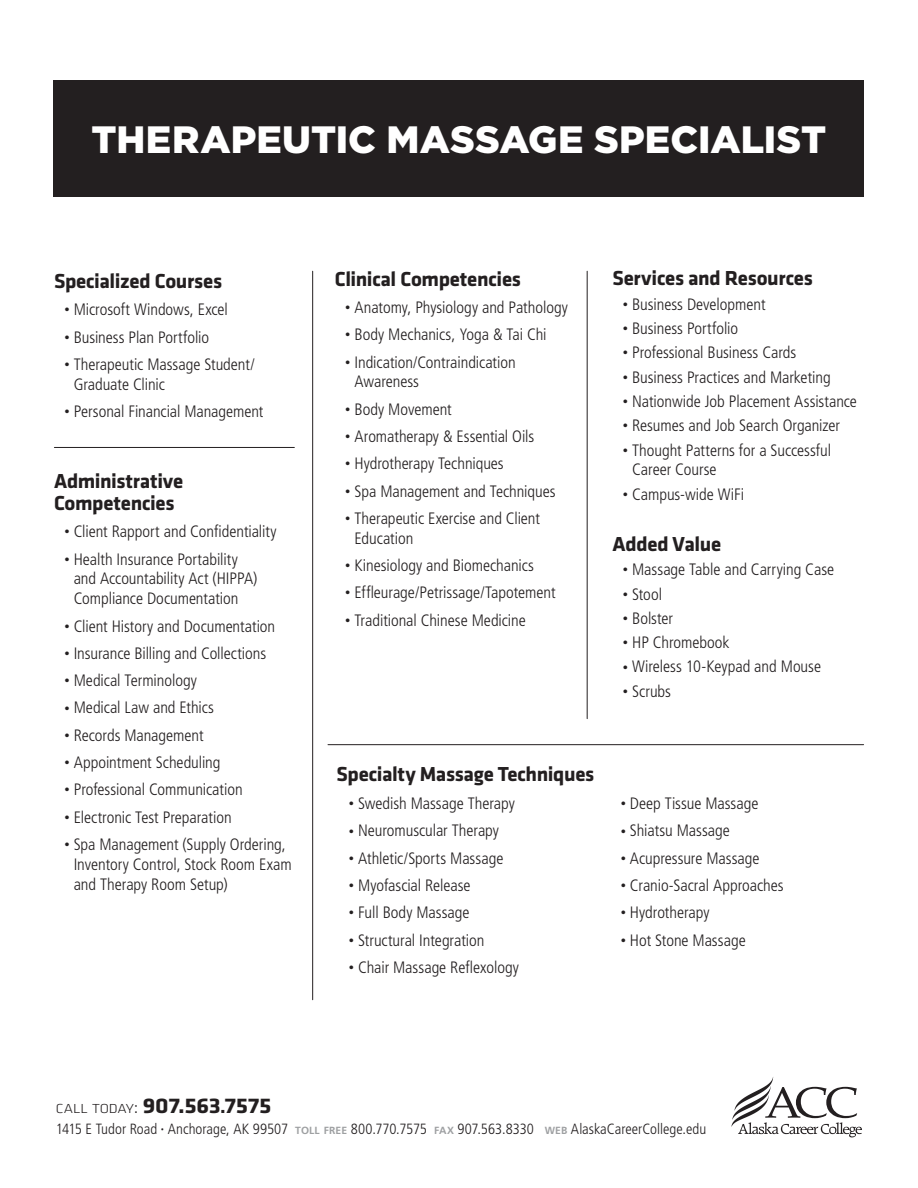
<style>
.page{position:relative;width:918px;height:1188px;background:#fff}
.page>*{position:absolute;margin:0;border:0;box-sizing:border-box;transform-origin:0 0}
.t1{font:900 38.1px "Gotham";color:#fff}
.t2{font:700 22.05px "Klavika";letter-spacing:-.01em;color:#231f20;scale:1.11 1}
.t3{font:700 21px/22.5px "Klavika";letter-spacing:-.015em;color:#231f20}
.t4{font:300 condensed 16.5px/19.8px "Frutiger LT Std";letter-spacing:-.005em;color:#231f20}
.t5{font:300 condensed 14.85px "Frutiger LT Std";color:#231f20}
.s1{font-size:10.5px}
.s2{font-weight:300;font-size:13.5px}
.s3{font-weight:300;font-size:19.35px}
.s4{font-size:18.45px}
.s5{font-family:"Centuma";font-stretch:normal;font-size:10.05px}
.s6{font-weight:700;font-stretch:normal;font-size:10.35px;color:#9ea0a2}
</style>
<div class="page">
<div style="left:54px;top:80px;width:810px;height:117px;background:#231f20"></div>
<svg style="left:731px;top:1077px;width:131px;height:60px"></svg>
<hr style="left:587px;top:271px;width:1px;height:448px;background:#231f20">
<hr style="left:312px;top:271px;width:1px;height:729px;background:#231f20">
<hr style="left:54px;top:447px;width:240px;height:1px;background:#231f20">
<hr style="left:328px;top:744px;width:536px;height:1px;background:#231f20">
<p class="t1" style="left:92px;top:117px;width:736px">THERAPEUTIC MASSAGE SPECIALIST</p>
<p class="t3" style="left:54px;top:270px;width:170px">Specialized Courses</p>
<p class="t4" style="left:64px;top:300px;width:165px"><span class="s1">•</span> Microsoft Windows, Excel</p>
<p class="t4" style="left:64px;top:327px;width:146px"><span class="s1">•</span> Business Plan Portfolio</p>
<p class="t4" style="left:74px;top:354px;width:183px;text-indent:-9px"><span class="s1">•</span> Therapeutic Massage Student/<br>Graduate Clinic</p>
<p class="t4" style="left:64px;top:402px;width:201px"><span class="s1">•</span> Personal Financial Management</p>
<p class="t3" style="left:54px;top:469px;width:131px">Administrative<br>Competencies</p>
<p class="t4" style="left:64px;top:522px;width:214px"><span class="s1">•</span> Client Rapport and Confidentiality</p>
<p class="t4" style="left:74px;top:549px;width:185px;text-indent:-9px"><span class="s1">•</span> Health Insurance Portability and Accountability Act (HIPPA)<br>Compliance Documentation</p>
<p class="t4" style="left:64px;top:616px;width:212px"><span class="s1">•</span> Client History and Documentation</p>
<p class="t4" style="left:64px;top:643px;width:203px"><span class="s1">•</span> Insurance Billing and Collections</p>
<p class="t4" style="left:64px;top:671px;width:134px"><span class="s1">•</span> Medical Terminology</p>
<p class="t4" style="left:64px;top:698px;width:151px"><span class="s1">•</span> Medical Law and Ethics</p>
<p class="t4" style="left:64px;top:725px;width:141px"><span class="s1">•</span> Records Management</p>
<p class="t4" style="left:64px;top:753px;width:158px"><span class="s1">•</span> Appointment Scheduling</p>
<p class="t4" style="left:64px;top:780px;width:180px"><span class="s1">•</span> Professional Communication</p>
<p class="t4" style="left:64px;top:807px;width:169px"><span class="s1">•</span> Electronic Test Preparation</p>
<p class="t4" style="left:74px;top:835px;width:220px;text-indent:-9px"><span class="s1">•</span> Spa Management (Supply Ordering,<br>Inventory Control, Stock Room Exam and Therapy Room Setup)</p>
<p class="t3" style="left:335px;top:267px;width:188px">Clinical Competencies</p>
<p class="t4" style="left:345px;top:298px;width:224px"><span class="s1">•</span> Anatomy, Physiology and Pathology</p>
<p class="t4" style="left:345px;top:325px;width:203px"><span class="s1">•</span> Body Mechanics, Yoga &amp; Tai Chi</p>
<p class="t4" style="left:355px;top:352px;width:163px;text-indent:-9px"><span class="s1">•</span> Indication/Contraindication<br>Awareness</p>
<p class="t4" style="left:345px;top:399px;width:108px"><span class="s1">•</span> Body Movement</p>
<p class="t4" style="left:345px;top:427px;width:191px"><span class="s1">•</span> Aromatherapy &amp; Essential Oils</p>
<p class="t4" style="left:345px;top:454px;width:160px"><span class="s1">•</span> Hydrotherapy Techniques</p>
<p class="t4" style="left:345px;top:481px;width:212px"><span class="s1">•</span> Spa Management and Techniques</p>
<p class="t4" style="left:355px;top:508px;width:187px;text-indent:-9px"><span class="s1">•</span> Therapeutic Exercise and Client<br>Education</p>
<p class="t4" style="left:345px;top:556px;width:190px"><span class="s1">•</span> Kinesiology and Biomechanics</p>
<p class="t4" style="left:345px;top:583px;width:212px"><span class="s1">•</span> Effleurage/Petrissage/Tapotement</p>
<p class="t4" style="left:345px;top:610px;width:182px"><span class="s1">•</span> Traditional Chinese Medicine</p>
<p class="t3" style="left:612px;top:267px;width:202px">Services and Resources</p>
<p class="t4" style="left:623px;top:294px;width:144px"><span class="s1">•</span> Business Development</p>
<p class="t4" style="left:623px;top:319px;width:117px"><span class="s1">•</span> Business Portfolio</p>
<p class="t4" style="left:623px;top:343px;width:175px"><span class="s1">•</span> Professional Business Cards</p>
<p class="t4" style="left:623px;top:367px;width:209px"><span class="s1">•</span> Business Practices and Marketing</p>
<p class="t4" style="left:623px;top:392px;width:236px"><span class="s1">•</span> Nationwide Job Placement Assistance</p>
<p class="t4" style="left:623px;top:416px;width:219px"><span class="s1">•</span> Resumes and Job Search Organizer</p>
<p class="t4" style="left:632px;top:440px;width:200px;text-indent:-9px"><span class="s1">•</span> Thought Patterns for a Successful<br>Career Course</p>
<p class="t4" style="left:623px;top:484px;width:123px"><span class="s1">•</span> Campus-wide WiFi</p>
<p class="t3" style="left:612px;top:533px;width:110px">Added Value</p>
<p class="t4" style="left:623px;top:560px;width:213px"><span class="s1">•</span> Massage Table and Carrying Case</p>
<p class="t4" style="left:623px;top:584px;width:41px"><span class="s1">•</span> Stool</p>
<p class="t4" style="left:623px;top:608px;width:52px"><span class="s1">•</span> Bolster</p>
<p class="t4" style="left:623px;top:633px;width:108px"><span class="s1">•</span> HP Chromebook</p>
<p class="t4" style="left:623px;top:657px;width:200px"><span class="s1">•</span> Wireless 10-Keypad and Mouse</p>
<p class="t4" style="left:623px;top:681px;width:50px"><span class="s1">•</span> Scrubs</p>
<p class="t3" style="left:337px;top:763px;width:259px">Specialty Massage Techniques</p>
<p class="t4" style="left:349px;top:794px;width:168px"><span class="s1">•</span> Swedish Massage Therapy</p>
<p class="t4" style="left:349px;top:821px;width:152px"><span class="s1">•</span> Neuromuscular Therapy</p>
<p class="t4" style="left:349px;top:848px;width:156px"><span class="s1">•</span> Athletic/Sports Massage</p>
<p class="t4" style="left:349px;top:876px;width:123px"><span class="s1">•</span> Myofascial Release</p>
<p class="t4" style="left:349px;top:903px;width:122px"><span class="s1">•</span> Full Body Massage</p>
<p class="t4" style="left:349px;top:930px;width:137px"><span class="s1">•</span> Structural Integration</p>
<p class="t4" style="left:349px;top:958px;width:172px"><span class="s1">•</span> Chair Massage Reflexology</p>
<p class="t4" style="left:621px;top:794px;width:139px"><span class="s1">•</span> Deep Tissue Massage</p>
<p class="t4" style="left:621px;top:821px;width:111px"><span class="s1">•</span> Shiatsu Massage</p>
<p class="t4" style="left:621px;top:848px;width:140px"><span class="s1">•</span> Acupressure Massage</p>
<p class="t4" style="left:621px;top:876px;width:165px"><span class="s1">•</span> Cranio-Sacral Approaches</p>
<p class="t4" style="left:621px;top:903px;width:90px"><span class="s1">•</span> Hydrotherapy</p>
<p class="t4" style="left:621px;top:930px;width:127px"><span class="s1">•</span> Hot Stone Massage</p>
<h2 class="t2" style="left:56px;top:1093px;width:196px"><span class="s2">CALL TODAY</span><span class="s3">:</span> 907.563<span class="s4">.</span>7575</h2>
<p class="t5" style="left:56px;top:1120px;width:652px">1415 E Tudor Road <span class="s5">•</span> Anchorage, AK 99507 <span class="s6">TOLL FREE</span> 800.770.7575 <span class="s6">FAX</span> 907.563.8330 <span class="s6">WEB</span> AlaskaCareerCollege.edu</p>
</div>
